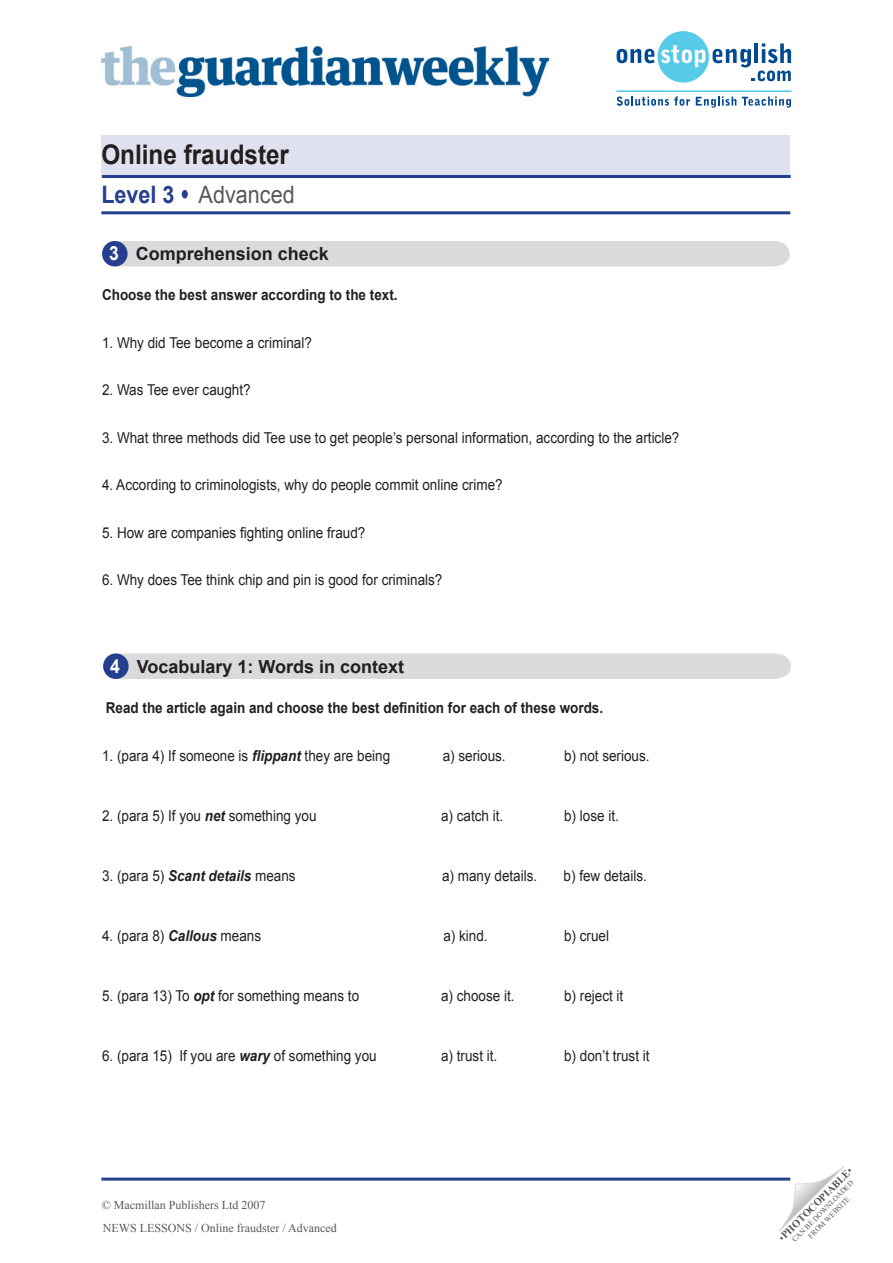
<style>
.page{position:relative;width:893px;height:1263px;background:#fff}
.page>*{position:absolute;margin:0;border:0;box-sizing:border-box;transform-origin:0 0}
.t1{font:700 27px "Arial";color:#231f20;scale:.9 1}
.body_text{font:24px "Arial";color:#57585a;scale:.9 1}
.key_exercise_titles{font:700 19.5px "Arial";color:#fff;scale:.9 1}
.t2{font:700 18px "Arial";color:#231f20}
.Main_body_text{font:15px "Arial";color:#231f20;scale:.9 1}
.Bold_body_text{font:15px "Arial";color:#231f20;scale:.9 1}
.Bold_body_text-2{font:700 15px "Arial";color:#231f20;scale:.9 1}
.t3{font:12px "Times New Roman";color:#57585a}
.t4{font:700 10.5px "Times New Roman";color:#57585a}
.t5{font:7.5px "Times New Roman";color:#57585a}
.s1{font-weight:700;color:#253f8e}
.s2{font-weight:700;font-style:italic}
.s3{font-weight:400}
</style>
<div class="page">
<div style="left:101px;top:135px;width:689px;height:40px;background:#e0e1ee"></div>
<svg style="left:617px;top:31px;width:174px;height:52px"></svg>
<svg style="left:617px;top:97px;width:73px;height:9px"></svg>
<svg style="left:696px;top:97px;width:40px;height:11px"></svg>
<svg style="left:742px;top:97px;width:49px;height:11px"></svg>
<hr style="left:617px;top:91px;width:174px;height:1px;background:#55cae9">
<svg style="left:779px;top:1167px;width:65px;height:64px"></svg>
<img style="left:101px;top:46px;width:448px;height:50px">
<hr style="left:102px;top:175px;width:689px;height:3px;background:#253f8e">
<hr style="left:101px;top:211px;width:689px;height:3px;background:#253f8e">
<hr style="left:101px;top:1177px;width:689px;height:3px;background:#253f8e">
<div style="left:182px;top:190px;width:6px;height:8px;background:#253f8e;border-radius:50%"></div>
<div style="left:104px;top:653px;width:687px;height:26px;background:#d9dadc"></div>
<div style="left:103px;top:653px;width:26px;height:26px;background:#253f8e;border-radius:50%"></div>
<div style="left:103px;top:241px;width:687px;height:25px;background:#d9dadc"></div>
<div style="left:102px;top:241px;width:26px;height:25px;background:#253f8e;border-radius:50%"></div>
<p class="t1" style="left:101px;top:136px;width:210px">Online fraudster</p>
<p class="body_text" style="left:101px;top:178px;width:216px"><span class="s1">Level 3</span> Advanced</p>
<p class="key_exercise_titles" style="left:109px;top:241px;width:12px">3</p>
<p class="t2" style="left:136px;top:242px;width:195px">Comprehension check</p>
<p class="Bold_body_text-2" style="left:102px;top:285px;width:330px">Choose the best answer according to the text.</p>
<p class="Bold_body_text" style="left:102px;top:332px;width:235px">1. Why did Tee become a criminal?</p>
<p class="Bold_body_text" style="left:102px;top:380px;width:167px">2. Was Tee ever caught?</p>
<p class="Bold_body_text" style="left:102px;top:427px;width:643px">3. What three methods did Tee use to get people’s personal information, according to the article?</p>
<p class="Bold_body_text" style="left:102px;top:475px;width:447px">4. According to criminologists, why do people commit online crime?</p>
<p class="Bold_body_text" style="left:102px;top:522px;width:294px">5. How are companies fighting online fraud?</p>
<p class="Bold_body_text" style="left:102px;top:570px;width:380px">6. Why does Tee think chip and pin is good for criminals?</p>
<p class="key_exercise_titles" style="left:110px;top:653px;width:12px">4</p>
<p class="t2" style="left:137px;top:654px;width:269px">Vocabulary 1: Words in context</p>
<p class="Bold_body_text-2" style="left:106px;top:698px;width:554px">Read the article again and choose the best definition for each of these words.</p>
<p class="Main_body_text" style="left:102px;top:745px;width:322px">1. (para 4) If someone is <span class="s2">flippant</span> they are being</p>
<p class="Main_body_text" style="left:443px;top:745px;width:71px">a) serious.</p>
<p class="Main_body_text" style="left:564px;top:745px;width:97px">b) not serious.</p>
<p class="Main_body_text" style="left:102px;top:805px;width:240px">2. (para 5) If you <span class="s2">net</span> something you</p>
<p class="Main_body_text" style="left:441px;top:805px;width:71px">a) catch it.</p>
<p class="Main_body_text" style="left:564px;top:805px;width:62px">b) lose it.</p>
<p class="Main_body_text" style="left:102px;top:865px;width:217px">3. (para 5) <span class="s2">Scant details</span> means</p>
<p class="Main_body_text" style="left:442px;top:865px;width:107px">a) many details.</p>
<p class="Main_body_text" style="left:564px;top:865px;width:94px">b) few details.</p>
<p class="Main_body_text" style="left:102px;top:925px;width:178px">4. (para 8) <span class="s2">Callous</span> means</p>
<p class="Main_body_text" style="left:443px;top:925px;width:51px">a) kind.</p>
<p class="Main_body_text" style="left:564px;top:925px;width:52px">b) cruel</p>
<p class="Main_body_text" style="left:102px;top:985px;width:287px">5. (para 13) To <span class="s2">opt</span> for something means to</p>
<p class="Main_body_text" style="left:441px;top:985px;width:83px">a) choose it.</p>
<p class="Main_body_text" style="left:564px;top:985px;width:67px">b) reject it</p>
<p class="Main_body_text" style="left:102px;top:1045px;width:307px">6. (para 15) If you are <span class="s2">wary</span> of something you</p>
<p class="Main_body_text" style="left:441px;top:1045px;width:64px">a) trust it.</p>
<p class="Main_body_text" style="left:564px;top:1045px;width:97px">b) don’t trust it</p>
<p class="t3" style="left:102px;top:1197px;width:165px">© Macmillan Publishers Ltd 2007</p>
<p class="t3" style="left:103px;top:1220px;width:235px">NEWS LESSONS / Online fraudster / Advanced</p>
<p class="t4" style="left:775px;top:1234px;width:101px;rotate:-45deg"><span class="s3">•</span>PHOTOCOPIABLE<span class="s3">•</span></p>
<p class="t5" style="left:790px;top:1237px;width:85px;rotate:-45deg">CAN BE DOWNLOADED</p>
<p class="t5" style="left:806px;top:1233px;width:57px;rotate:-45deg">FROM WEBSITE</p>
</div>
